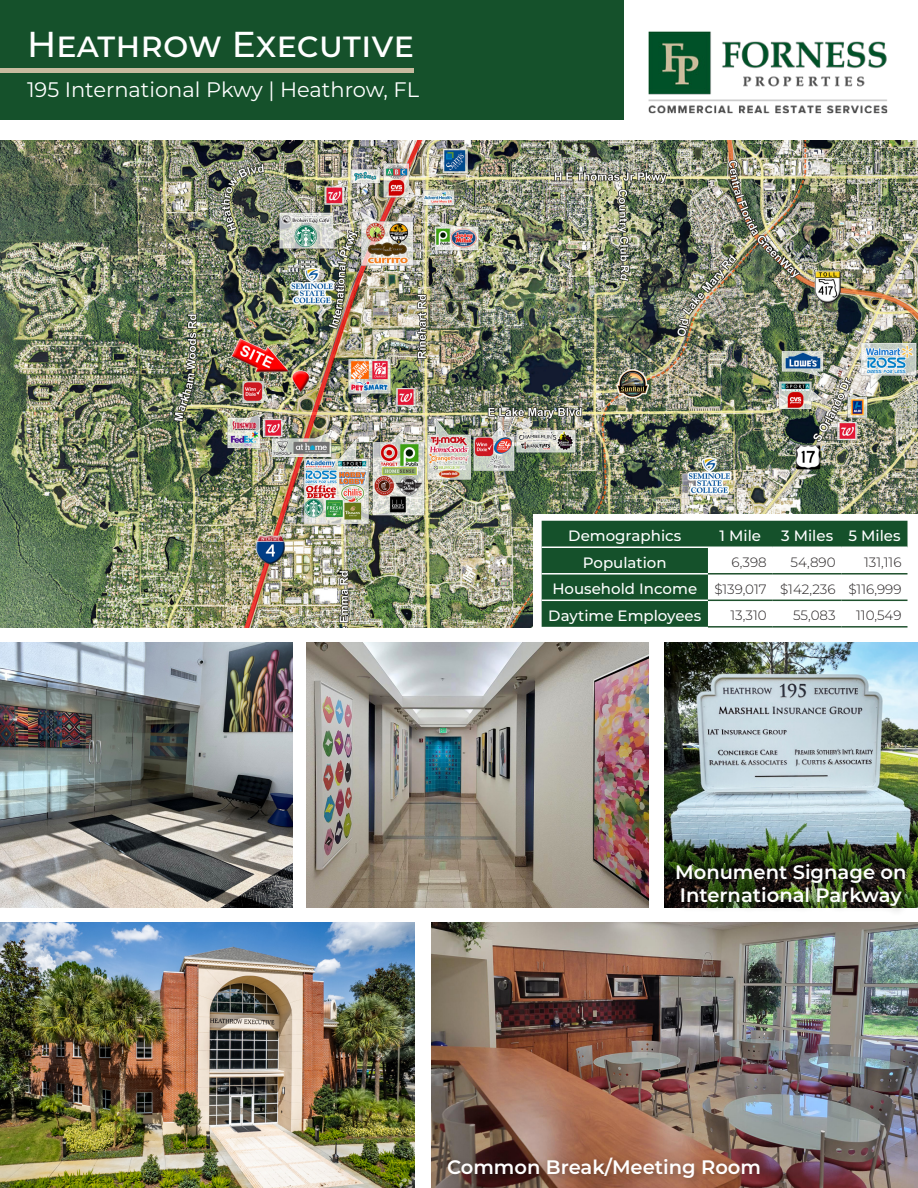
<style>
.page{position:relative;width:918px;height:1188px;background:#fff}
.page>*{position:absolute;margin:0;border:0;box-sizing:border-box;transform-origin:0 0}
.t1{font:500 36px "Montserrat";color:#fff}
.t2{font:21px "Montserrat";color:#fff}
.t3{font:600 19.5px/23.4px "Montserrat";color:#fff}
.t4{font:500 15px "Montserrat";color:#fff}
.t5{font:300 13.5px "Montserrat";color:#231f20}
</style>
<div class="page">
<img style="left:0;top:141px;width:918px;height:486px">
<div style="left:534px;top:514px;width:384px;height:117px;background:#fff"></div>
<img style="left:648px;top:31px;width:240px;height:83px">
<svg style="left:542px;top:521px;width:366px;height:106px"></svg>
<hr style="left:542px;top:573px;width:166px;height:2px;background:#fff">
<hr style="left:542px;top:600px;width:166px;height:1px;background:#fff">
<hr style="left:708px;top:573px;width:65px;height:2px;background:#1e512d">
<hr style="left:773px;top:573px;width:69px;height:2px;background:#1e512d">
<hr style="left:842px;top:573px;width:66px;height:2px;background:#1e512d">
<hr style="left:708px;top:600px;width:65px;height:1px;background:#1e512d">
<hr style="left:773px;top:600px;width:69px;height:1px;background:#1e512d">
<hr style="left:842px;top:600px;width:66px;height:1px;background:#1e512d">
<hr style="left:708px;top:626px;width:65px;height:2px;background:#1e512d">
<hr style="left:773px;top:626px;width:69px;height:2px;background:#1e512d">
<hr style="left:842px;top:626px;width:66px;height:2px;background:#1e512d">
<hr style="left:542px;top:547px;width:166px;height:1px;background:#fff">
<hr style="left:708px;top:547px;width:65px;height:1px;background:#fff">
<hr style="left:773px;top:547px;width:69px;height:1px;background:#fff">
<hr style="left:842px;top:547px;width:66px;height:1px;background:#fff">
<div style="left:0;top:0;width:624px;height:120px;background:#15512b"></div>
<hr style="left:0;top:68px;width:414px;height:4px;background:#c7bb9f">
<img style="left:0;top:922px;width:415px;height:266px">
<img style="left:307px;top:642px;width:342px;height:266px">
<img style="left:431px;top:922px;width:487px;height:266px">
<img style="left:0;top:642px;width:293px;height:266px">
<img style="left:664px;top:642px;width:253px;height:266px">
<div style="left:443px;top:1153px;width:327px;height:35px;background:#231f20;opacity:.4"></div>
<div style="left:672px;top:859px;width:244px;height:57px;background:#231f20;opacity:.4"></div>
<p class="t1" style="left:27px;top:19px;width:389px">Heathrow Executive</p>
<p class="t2" style="left:27px;top:76px;width:394px">195 International Pkwy | Heathrow, FL</p>
<p class="t4" style="left:568px;top:525px;width:115px">Demographics</p>
<p class="t4" style="left:720px;top:525px;width:43px">1 Mile</p>
<p class="t4" style="left:781px;top:525px;width:54px">3 Miles</p>
<p class="t4" style="left:849px;top:525px;width:54px">5 Miles</p>
<p class="t4" style="left:583px;top:552px;width:85px">Population</p>
<p class="t5" style="left:731px;top:553px;width:37px">6,398</p>
<p class="t5" style="left:791px;top:553px;width:47px">54,890</p>
<p class="t5" style="left:864px;top:553px;width:39px">131,116</p>
<p class="t4" style="left:552px;top:579px;width:146px">Household Income</p>
<p class="t5" style="left:714px;top:580px;width:54px">$139,017</p>
<p class="t5" style="left:780px;top:580px;width:57px">$142,236</p>
<p class="t5" style="left:849px;top:580px;width:54px">$116,999</p>
<p class="t4" style="left:548px;top:605px;width:154px">Daytime Employees</p>
<p class="t5" style="left:730px;top:606px;width:38px">13,310</p>
<p class="t5" style="left:793px;top:606px;width:44px">55,083</p>
<p class="t5" style="left:856px;top:606px;width:47px">110,549</p>
<p class="t3" style="left:675px;top:859px;width:233px">Monument Signage on<br>International Parkway</p>
<p class="t3" style="left:447px;top:1154px;width:316px">Common Break/Meeting Room</p>
</div>
